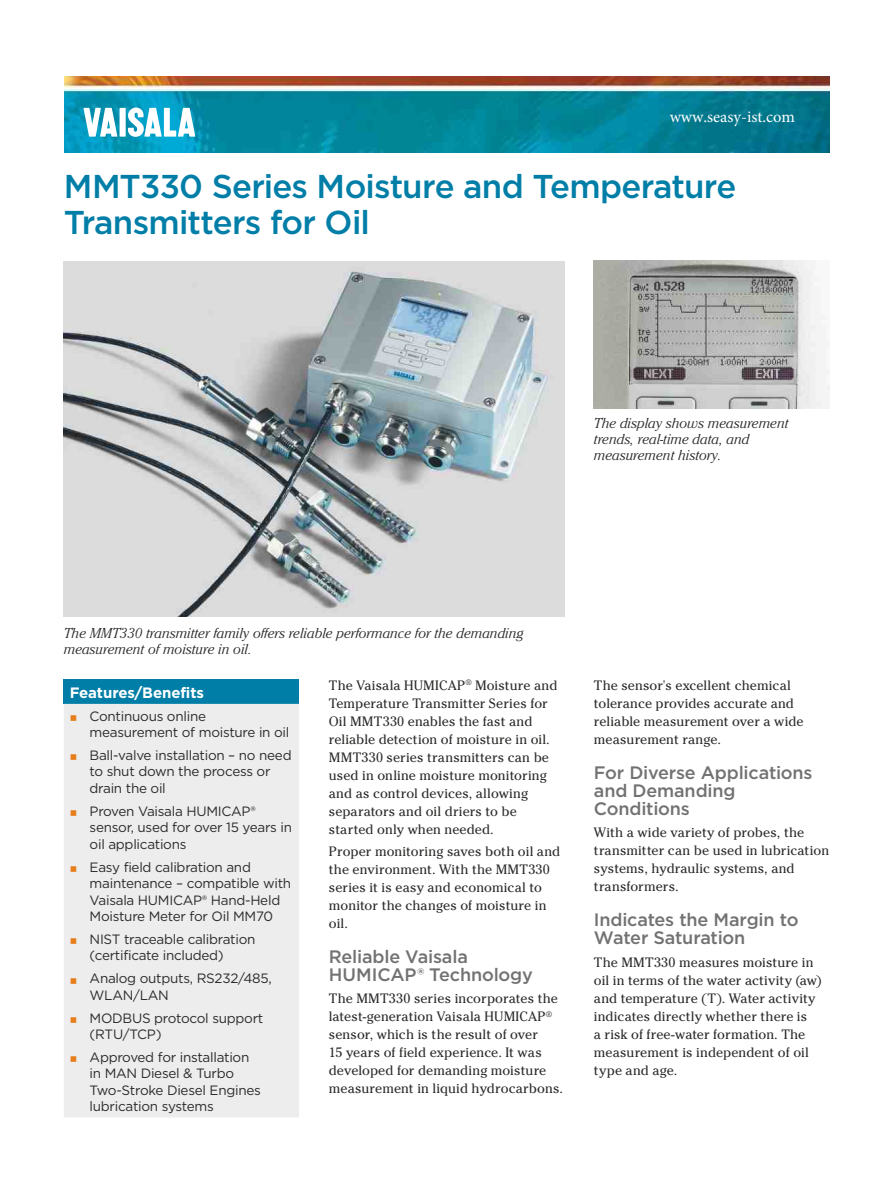
<style>
.page{position:relative;width:893px;height:1191px;background:#fff}
.page>*{position:absolute;margin:0;border:0;box-sizing:border-box;transform-origin:0 0}
.t1{font:500 33px/36px "Gotham";letter-spacing:-.025em;color:#007ea7}
.t2{font:500 18px/18px "Gotham";letter-spacing:-.01em;color:#727272}
.t3{font:16.5px "Minion Pro";color:#fff}
.t4{font:700 15px "Gotham";letter-spacing:-.01em;color:#fff}
.t5{font:italic 300 14.25px/15.8px "Cheltenham Std";color:#2b2b2a}
.t6{font:13.5px/18px "Cheltenham Std";letter-spacing:.005em;color:#2b2b2a}
.t7{font:13.5px/16.5px "Gotham";letter-spacing:-.02em;color:#2b2b2a}
.s1{font-family:"Arial";font-weight:700;font-size:21px;color:#e77d1b}
</style>
<div class="page">
<img style="left:64px;top:77px;width:765px;height:75px">
<svg style="left:83px;top:108px;width:34px;height:29px"></svg>
<div style="left:120px;top:108px;width:6px;height:29px;background:#fff"></div>
<svg style="left:128px;top:107px;width:67px;height:30px"></svg>
<img style="left:64px;top:261px;width:500px;height:355px">
<img style="left:594px;top:262px;width:235px;height:146px">
<div style="left:64px;top:680px;width:235px;height:24px;background:#007ea7"></div>
<div style="left:64px;top:704px;width:235px;height:413px;background:#ededed"></div>
<p class="t3" style="left:670px;top:106px;width:127px">www.seasy-ist.com</p>
<h1 class="t1" style="left:64px;top:167px;width:674px">MMT330 Series Moisture and Temperature<br>Transmitters for Oil</h1>
<p class="t5" style="left:594px;top:415px;width:196px">The display shows measurement trends, real-time data, and measurement history.</p>
<p class="t5" style="left:64px;top:625px;width:462px">The MMT330 transmitter family offers reliable performance for the demanding measurement of moisture in oil.</p>
<p class="t4" style="left:70px;top:682px;width:136px">Features/Benefits</p>
<p class="t7" style="left:90px;top:707px;width:201px;text-indent:-20px"><span class="s1">▪</span> Continuous online measurement of moisture in oil</p>
<p class="t7" style="left:90px;top:746px;width:204px;text-indent:-20px"><span class="s1">▪</span> Ball-valve installation – no need to shut down the process or drain the oil</p>
<p class="t7" style="left:90px;top:802px;width:204px;text-indent:-20px"><span class="s1">▪</span> Proven Vaisala HUMICAP® sensor, used for over 15 years in oil applications</p>
<p class="t7" style="left:90px;top:858px;width:203px;text-indent:-20px"><span class="s1">▪</span> Easy field calibration and maintenance – compatible with<br>Vaisala HUMICAP® Hand-Held<br>Moisture Meter for Oil MM70</p>
<p class="t7" style="left:90px;top:930px;width:167px;text-indent:-20px"><span class="s1">▪</span> NIST traceable calibration (certificate included)</p>
<p class="t7" style="left:90px;top:970px;width:184px;text-indent:-20px"><span class="s1">▪</span> Analog outputs, RS232/485,<br>WLAN/LAN</p>
<p class="t7" style="left:90px;top:1009px;width:175px;text-indent:-20px"><span class="s1">▪</span> MODBUS protocol support (RTU/TCP)</p>
<p class="t7" style="left:90px;top:1048px;width:173px;text-indent:-20px"><span class="s1">▪</span> Approved for installation in MAN Diesel &amp; Turbo<br>Two-Stroke Diesel Engines lubrication systems</p>
<p class="t6" style="left:329px;top:676px;width:230px">The Vaisala HUMICAP<sup>®</sup> Moisture and Temperature Transmitter Series for Oil MMT330 enables the fast and reliable detection of moisture in oil.<br>MMT330 series transmitters can be used in online moisture monitoring and as control devices, allowing separators and oil driers to be started only when needed.</p>
<p class="t6" style="left:329px;top:842px;width:233px">Proper monitoring saves both oil and the environment. With the MMT330 series it is easy and economical to monitor the changes of moisture in oil.</p>
<h2 class="t2" style="left:329px;top:947px;width:205px">Reliable Vaisala<br>HUMICAP® Technology</h2>
<p class="t6" style="left:329px;top:989px;width:236px">The MMT330 series incorporates the latest-generation Vaisala HUMICAP<sup>® </sup>sensor, which is the result of over<br>15 years of field experience. It was developed for demanding moisture measurement in liquid hydrocarbons.</p>
<p class="t6" style="left:594px;top:676px;width:211px">The sensor's excellent chemical tolerance provides accurate and reliable measurement over a wide measurement range.</p>
<h2 class="t2" style="left:594px;top:763px;width:220px">For Diverse Applications and Demanding<br>Conditions</h2>
<p class="t6" style="left:594px;top:824px;width:237px">With a wide variety of probes, the transmitter can be used in lubrication systems, hydraulic systems, and transformers.</p>
<h2 class="t2" style="left:594px;top:911px;width:206px">Indicates the Margin to<br>Water Saturation</h2>
<p class="t6" style="left:594px;top:953px;width:229px">The MMT330 measures moisture in oil in terms of the water activity (aw) and temperature (T). Water activity indicates directly whether there is<br>a risk of free-water formation. The measurement is independent of oil type and age.</p>
</div>
